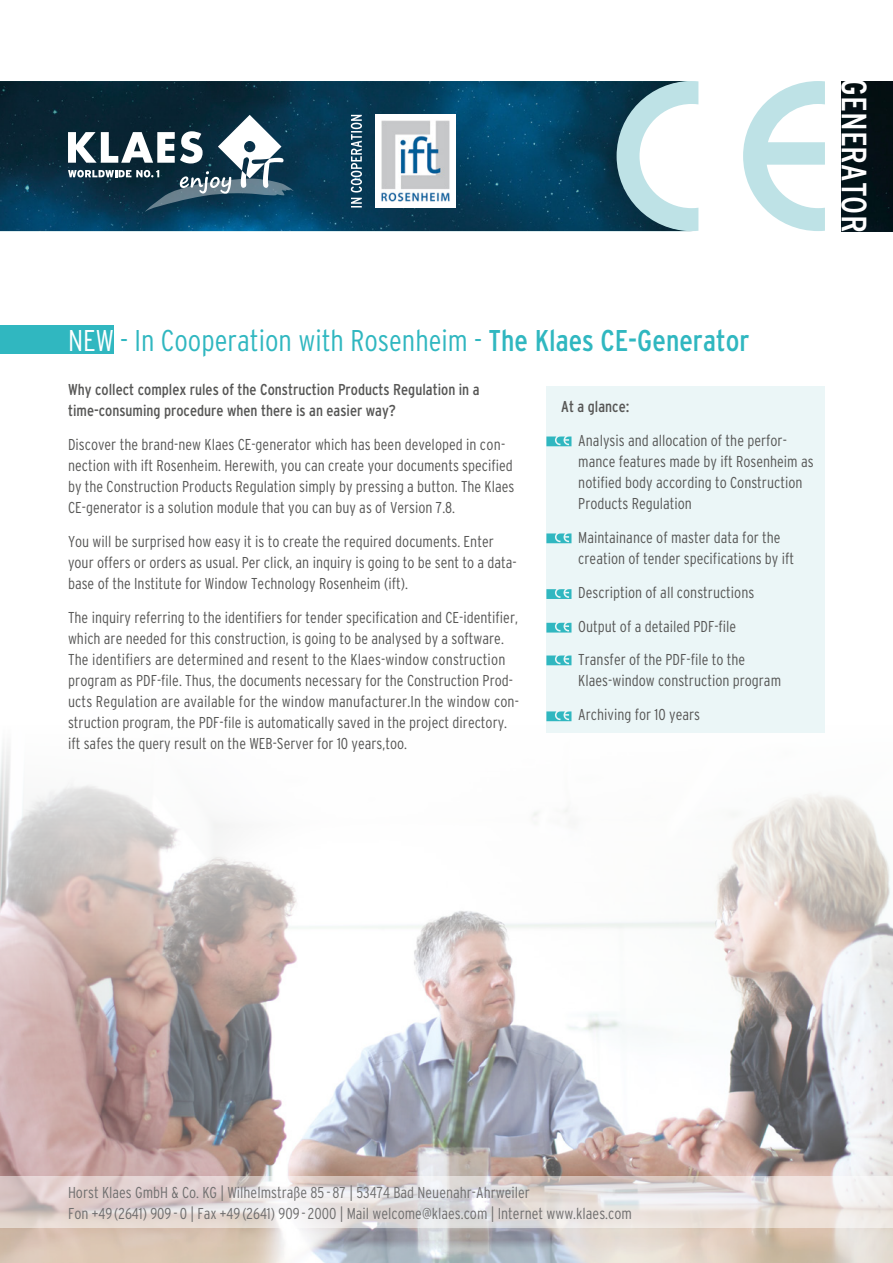
<style>
.page{position:relative;width:893px;height:1263px;background:#fff}
.page>*{position:absolute;margin:0;border:0;box-sizing:border-box;transform-origin:0 0}
.t1{font:condensed 35.1px "Interstate";color:#fff}
.t2{font:300 condensed 30px "Interstate";color:#30b7c0}
.t3{font:300 condensed 15.75px/21px "Interstate";color:#575756}
.t4{font:300 condensed 15.75px/21px "Interstate";color:#706f6f}
.t5{font:condensed 15.75px/21px "Interstate";color:#575756}
.s1{color:#fff}
.s2{font-weight:400}
</style>
<div class="page">
<img style="left:0;top:81px;width:617px;height:150px">
<svg style="left:617px;top:81px;width:81px;height:150px"></svg>
<svg style="left:743px;top:81px;width:82px;height:150px"></svg>
<div style="left:842px;top:81px;width:51px;height:150px;background:#041117"></div>
<div style="left:0;top:326px;width:114px;height:28px;background:#30b7c0"></div>
<img style="left:375px;top:115px;width:80px;height:92px">
<img style="left:0;top:747px;width:893px;height:516px">
<div style="left:546px;top:386px;width:279px;height:347px;background:#ebf6f7"></div>
<svg style="left:546px;top:436px;width:25px;height:10px"></svg>
<svg style="left:546px;top:533px;width:25px;height:10px"></svg>
<svg style="left:546px;top:589px;width:25px;height:10px"></svg>
<svg style="left:546px;top:623px;width:25px;height:9px"></svg>
<svg style="left:546px;top:655px;width:25px;height:10px"></svg>
<svg style="left:546px;top:711px;width:25px;height:10px"></svg>
<svg style="left:68px;top:115px;width:226px;height:98px"></svg>
<svg style="left:0;top:1176px;width:893px;height:51px;background:#e3dad8"></svg>
<svg style="left:351px;top:115px;width:11px;height:92px"></svg>
<h1 class="t1" style="left:874px;top:78px;width:156px;rotate:90deg">GENERATOR</h1>
<h2 class="t2" style="left:68px;top:324px;width:683px"><span class="s1">NEW</span> - In Cooperation with Rosenheim - <span class="s2">The Klaes CE-Generator</span></h2>
<p class="t5" style="left:68px;top:379px;width:413px">Why collect complex rules of the Construction Products Regulation in a time-consuming procedure when there is an easier way?</p>
<p class="t3" style="left:68px;top:434px;width:448px">Discover the brand-new Klaes CE-generator which has been developed in con&shy;nection with ift Rosenheim. Herewith, you can create your documents specified by the Construction Products Regulation simply by pressing a button. The Klaes CE-generator is a solution module that you can buy as of Version 7.8.</p>
<p class="t3" style="left:68px;top:531px;width:450px">You will be surprised how easy it is to create the required documents. Enter your offers or orders as usual. Per click, an inquiry is going to be sent to a data&shy;base of the Institute for Window Technology Rosenheim (ift).</p>
<p class="t3" style="left:68px;top:606px;width:452px">The inquiry referring to the identifiers for tender specification and CE-identifier, which are needed for this construction, is going to be analysed by a software.<br>The identifiers are determined and resent to the Klaes-window construction program as PDF-file. Thus, the documents necessary for the Construction Prod&shy;ucts Regulation are available for the window manufacturer.In the window con&shy;struction program, the PDF-file is automatically saved in the project directory. ift safes the query result on the WEB-Server for 10 years,too.</p>
<p class="t5" style="left:561px;top:396px;width:70px">At a glance:</p>
<p class="t3" style="left:578px;top:430px;width:237px">Analysis and allocation of the perfor&shy;mance features made by ift Rosenheim as notified body according to Construction Products Regulation</p>
<p class="t3" style="left:578px;top:527px;width:217px">Maintainance of master data for the creation of tender specifications by ift</p>
<p class="t3" style="left:578px;top:575px;width:177px;line-height:33.8px">Description of all constructions<br>Output of a detailed PDF-file<br>Transfer of the PDF-file to the</p>
<p class="t3" style="left:578px;top:664px;width:204px;line-height:33.8px">Klaes-window construction program<br>Archiving for 10 years</p>
<p class="t4" style="left:68px;top:1182px;width:565px">Horst Klaes GmbH &amp; Co. KG | Wilhelmstraße 85 - 87 | 53474 Bad Neuenahr-Ahrweiler<br>Fon +49 (2641) 909 - 0 | Fax +49 (2641) 909 - 2000 | Mail welcome@klaes.com | Internet www.klaes.com</p>
</div>
